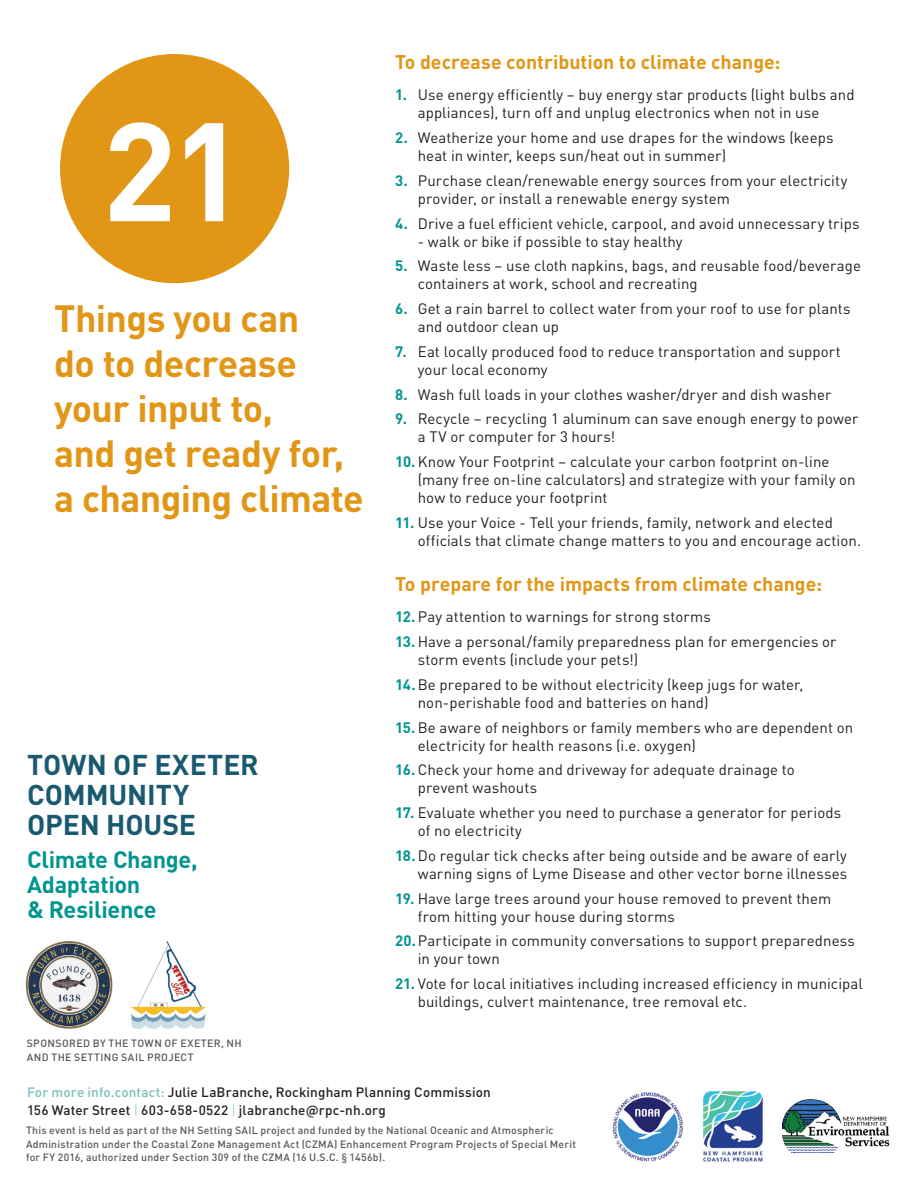
<style>
.page{position:relative;width:918px;height:1188px;background:#fff}
.page>*{position:absolute;margin:0;border:0;box-sizing:border-box;transform-origin:0 0}
.t1{font:700 137.7px "DINOT";color:#fff}
.t2{font:700 37.5px/45px "DINOT";letter-spacing:-.015em;color:#e29616}
.t3{font:700 28.35px/29.7px "DINOT";letter-spacing:-.005em;color:#1a5a70}
.t4{font:700 23.4px/24.9px "DINOT";letter-spacing:-.015em;color:#009590}
.t5{font:700 19.5px "DINOT";color:#e29616}
.t6{font:15px/18px "DINOT";letter-spacing:.005em;color:#231f20}
.t7{font:500 13.5px/18px "DINOT";letter-spacing:.01em;color:#231f20}
.t8{font:500 10.5px/13.5px "DINOT";letter-spacing:.025em;color:#57585a}
.s1{font-weight:700;color:#009590}
.s2{color:#76c1be}
.s3{font-weight:300;color:#76c1be}
</style>
<div class="page">
<img style="left:703px;top:1091px;width:60px;height:71px">
<img style="left:782px;top:1099px;width:108px;height:54px">
<img style="left:612px;top:1092px;width:71px;height:70px">
<img style="left:25px;top:941px;width:88px;height:88px">
<img style="left:131px;top:941px;width:75px;height:88px">
<div style="left:60px;top:54px;width:229px;height:229px;background:#e29616;border-radius:50%"></div>
<h1 class="t1" style="left:102px;top:81px;width:145px">21</h1>
<h2 class="t2" style="left:54px;top:295px;width:311px">Things you can<br>do to decrease your input to,<br>and get ready for, a changing climate</h2>
<h3 class="t3" style="left:27px;top:749px;width:233px">TOWN OF EXETER<br>COMMUNITY<br>OPEN HOUSE</h3>
<h3 class="t4" style="left:27px;top:847px;width:172px">Climate Change,<br>Adaptation<br>&amp; Resilience</h3>
<p class="t8" style="left:27px;top:1036px;width:216px">SPONSORED BY THE TOWN OF EXETER, NH<br>AND THE SETTING SAIL PROJECT</p>
<h3 class="t5" style="left:395px;top:49px;width:387px">To decrease contribution to climate change:</h3>
<p class="t6" style="left:418px;top:86px;width:438px;text-indent:-22px"><span class="s1">1.</span> Use energy efficiently – buy energy star products (light bulbs and appliances), turn off and unplug electronics when not in use</p>
<p class="t6" style="left:418px;top:128px;width:417px;text-indent:-22px"><span class="s1">2.</span> Weatherize your home and use drapes for the windows (keeps heat in winter, keeps sun/heat out in summer)</p>
<p class="t6" style="left:418px;top:171px;width:431px;text-indent:-22px"><span class="s1">3.</span> Purchase clean/renewable energy sources from your electricity provider, or install a renewable energy system</p>
<p class="t6" style="left:395px;top:214px;width:466px"><span class="s1">4.</span> Drive a fuel efficient vehicle, carpool, and avoid unnecessary trips</p>
<p class="t6" style="left:418px;top:232px;width:266px">- walk or bike if possible to stay healthy</p>
<p class="t6" style="left:418px;top:257px;width:445px;text-indent:-22px"><span class="s1">5.</span> Waste less – use cloth napkins, bags, and reusable food/beverage containers at work, school and recreating</p>
<p class="t6" style="left:418px;top:299px;width:434px;text-indent:-22px"><span class="s1">6.</span> Get a rain barrel to collect water from your roof to use for plants and outdoor clean up</p>
<p class="t6" style="left:418px;top:342px;width:425px;text-indent:-22px"><span class="s1">7.</span> Eat locally produced food to reduce transportation and support your local economy</p>
<p class="t6" style="left:395px;top:385px;width:438px"><span class="s1">8.</span> Wash full loads in your clothes washer/dryer and dish washer</p>
<p class="t6" style="left:418px;top:410px;width:442px;text-indent:-22px"><span class="s1">9.</span> Recycle – recycling 1 aluminum can save enough energy to power a TV or computer for 3 hours!</p>
<p class="t6" style="left:418px;top:452px;width:439px;text-indent:-22px"><span class="s1">10.</span>Know Your Footprint – calculate your carbon footprint on-line (many free on-line calculators) and strategize with your family on how to reduce your footprint</p>
<p class="t6" style="left:418px;top:513px;width:445px;text-indent:-22px"><span class="s1">11.</span> Use your Voice - Tell your friends, family, network and elected officials that climate change matters to you and encourage action.</p>
<h3 class="t5" style="left:395px;top:571px;width:428px">To prepare for the impacts from climate change:</h3>
<p class="t6" style="left:395px;top:604px;width:443px;line-height:24.8px"><span class="s1">12.</span>Pay attention to warnings for strong storms<br><span class="s1">13.</span>Have a personal/family preparedness plan for emergencies or</p>
<p class="t6" style="left:395px;top:647px;width:410px;line-height:24.8px;text-indent:22px">storm events (include your pets!)<br><span class="s1">14.</span>Be prepared to be without electricity (keep jugs for water,</p>
<p class="t6" style="left:395px;top:690px;width:459px;line-height:24.8px;text-indent:22px">non-perishable food and batteries on hand)<br><span class="s1">15.</span>Be aware of neighbors or family members who are dependent on</p>
<p class="t6" style="left:395px;top:733px;width:401px;line-height:24.8px;text-indent:22px">electricity for health reasons (i.e. oxygen)<br><span class="s1">16.</span>Check your home and driveway for adequate drainage to</p>
<p class="t6" style="left:418px;top:779px;width:121px">prevent washouts</p>
<p class="t6" style="left:418px;top:803px;width:425px;text-indent:-22px"><span class="s1">17.</span> Evaluate whether you need to purchase a generator for periods of no electricity</p>
<p class="t6" style="left:395px;top:846px;width:454px;text-align:right"><span class="s1">18.</span>Do regular tick checks after being outside and be aware of early warning signs of Lyme Disease and other vector borne illnesses</p>
<p class="t6" style="left:418px;top:889px;width:415px;text-indent:-22px"><span class="s1">19.</span> Have large trees around your house removed to prevent them from hitting your house during storms</p>
<p class="t6" style="left:418px;top:932px;width:439px;text-indent:-22px"><span class="s1">20.</span>Participate in community conversations to support preparedness in your town</p>
<p class="t6" style="left:418px;top:974px;width:447px;text-indent:-22px"><span class="s1">21.</span> Vote for local initiatives including increased efficiency in municipal buildings, culvert maintenance, tree removal etc.</p>
<p class="t7" style="left:27px;top:1083px;width:465px"><span class="s2">For more info.contact:</span> Julie LaBranche, Rockingham Planning Commission<br>156 Water Street <span class="s3">|</span> 603-658-0522 <span class="s3">|</span> jlabranche@rpc-nh.org</p>
<p class="t8" style="left:26px;top:1123px;width:552px">This event is held as part of the NH Setting SAIL project and funded by the National Oceanic and Atmospheric<br>Administration under the Coastal Zone Management Act (CZMA) Enhancement Program Projects of Special Merit for FY 2016, authorized under Section 309 of the CZMA (16 U.S.C. § 1456b).</p>
</div>
